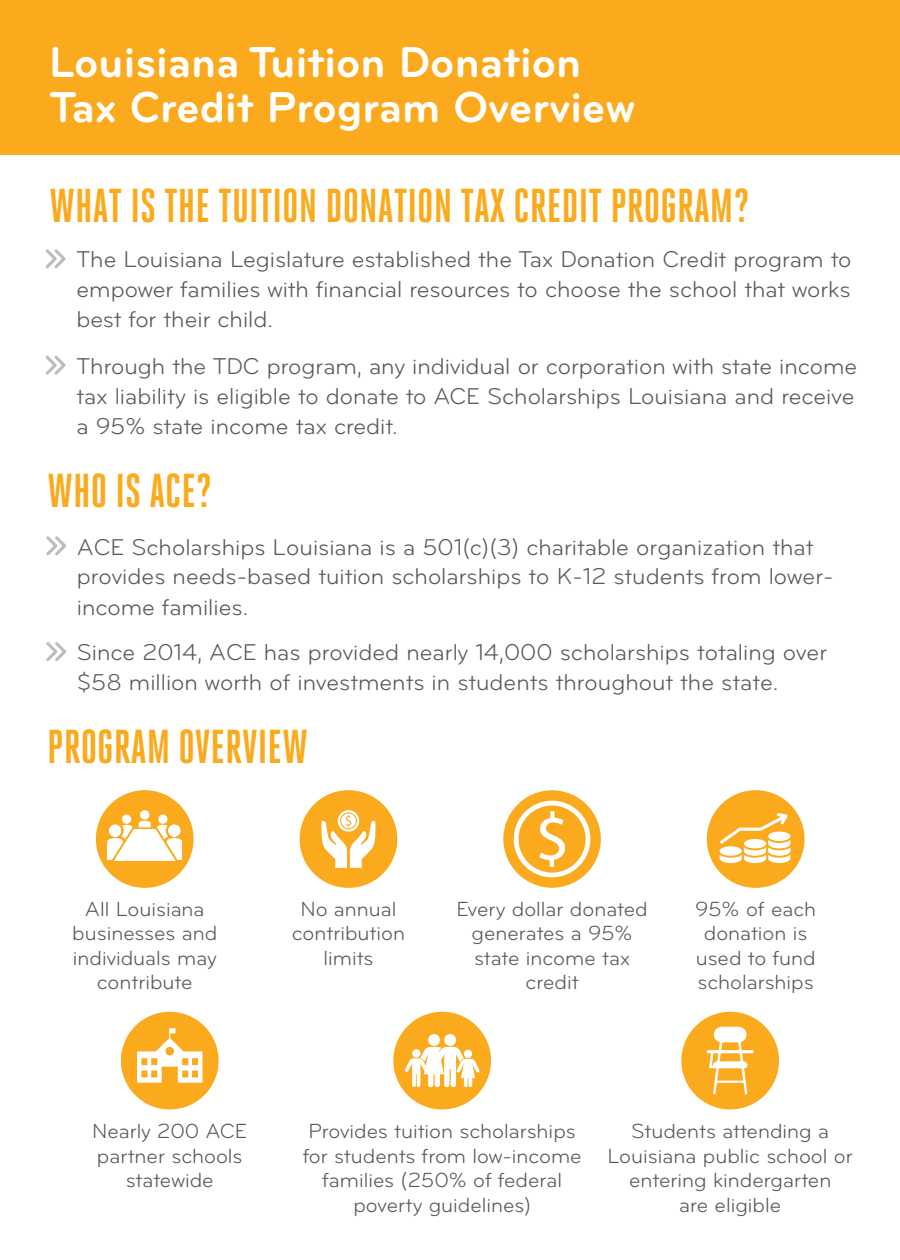
<style>
.page{position:relative;width:900px;height:1260px;background:#fff}
.page>*{position:absolute;margin:0;border:0;box-sizing:border-box;transform-origin:0 0}
.t1{font:700 47.5px "Heroic Condensed";color:#faaa1c}
.t2{font:700 45px/45px "Bryant";color:#fff}
.t3{font:23.75px/30px "Bryant";color:#58595b;text-align:justify}
.t4{font:21.25px/24.5px "Bryant";color:#58595b;text-align:center}
</style>
<div class="page">
<div style="left:0;top:0;width:900px;height:155px;background:#faaa1c"></div>
<svg style="left:45px;top:249px;width:21px;height:20px"></svg>
<svg style="left:45px;top:355px;width:21px;height:20px"></svg>
<svg style="left:46px;top:536px;width:20px;height:20px"></svg>
<svg style="left:46px;top:642px;width:21px;height:19px"></svg>
<div style="left:393px;top:1012px;width:98px;height:97px;background:#faaa1c;border-radius:50%"></div>
<svg style="left:405px;top:1034px;width:75px;height:53px"></svg>
<div style="left:681px;top:1012px;width:98px;height:97px;background:#faaa1c;border-radius:50%"></div>
<svg style="left:707px;top:1027px;width:47px;height:68px"></svg>
<div style="left:96px;top:790px;width:98px;height:98px;background:#faaa1c;border-radius:50%"></div>
<svg style="left:107px;top:810px;width:75px;height:51px"></svg>
<div style="left:107px;top:844px;width:5px;height:15px;background:#fff"></div>
<div style="left:177px;top:844px;width:5px;height:15px;background:#fff"></div>
<div style="left:300px;top:790px;width:97px;height:98px;background:#faaa1c;border-radius:50%"></div>
<svg style="left:321px;top:810px;width:55px;height:58px"></svg>
<div style="left:707px;top:790px;width:98px;height:98px;background:#faaa1c;border-radius:50%"></div>
<svg style="left:720px;top:813px;width:70px;height:50px"></svg>
<div style="left:121px;top:1012px;width:98px;height:97px;background:#faaa1c;border-radius:50%"></div>
<svg style="left:137px;top:1028px;width:65px;height:55px"></svg>
<svg style="left:503px;top:790px;width:98px;height:98px"></svg>
<h2 class="t2" style="left:49px;top:39px;width:588px">Louisiana Tuition Donation<br>Tax Credit Program Overview</h2>
<h1 class="t1" style="left:49px;top:180px;width:702px">WHAT IS THE TUITION DONATION TAX CREDIT PROGRAM?</h1>
<p class="t3" style="left:76px;top:245px;width:776px">The Louisiana Legislature established the Tax Donation Credit program to empower families with financial resources to choose the school that works best for their child.</p>
<p class="t3" style="left:76px;top:351px;width:782px">Through the TDC program, any individual or corporation with state income tax liability is eligible to donate to ACE Scholarships Louisiana and receive a 95% state income tax credit.</p>
<h1 class="t1" style="left:47px;top:464px;width:167px">WHO IS ACE?</h1>
<p class="t3" style="left:77px;top:532px;width:758px;text-align:left">ACE Scholarships Louisiana is a 501(c)(3) charitable organization that provides needs-based tuition scholarships to K-12 students from lower&shy;income families.</p>
<p class="t3" style="left:77px;top:638px;width:752px">Since 2014, ACE has provided nearly 14,000 scholarships totaling over $58 million worth of investments in students throughout the state.</p>
<h1 class="t1" style="left:47px;top:720px;width:263px">PROGRAM OVERVIEW</h1>
<p class="t4" style="left:72px;top:897px;width:146px">All Louisiana businesses and individuals may contribute</p>
<p class="t4" style="left:292px;top:897px;width:115px">No annual contribution limits</p>
<p class="t4" style="left:695px;top:897px;width:122px">95% of each donation is used to fund scholarships</p>
<p class="t4" style="left:456px;top:897px;width:193px">Every dollar donated generates a 95% state income tax credit</p>
<p class="t4" style="left:92px;top:1119px;width:157px">Nearly 200 ACE partner schools statewide</p>
<p class="t4" style="left:303px;top:1119px;width:281px">Provides tuition scholarships for students from low-income families (250% of federal poverty guidelines)</p>
<p class="t4" style="left:608px;top:1119px;width:247px">Students attending a<br>Louisiana public school or entering kindergarten<br>are eligible</p>
</div>
